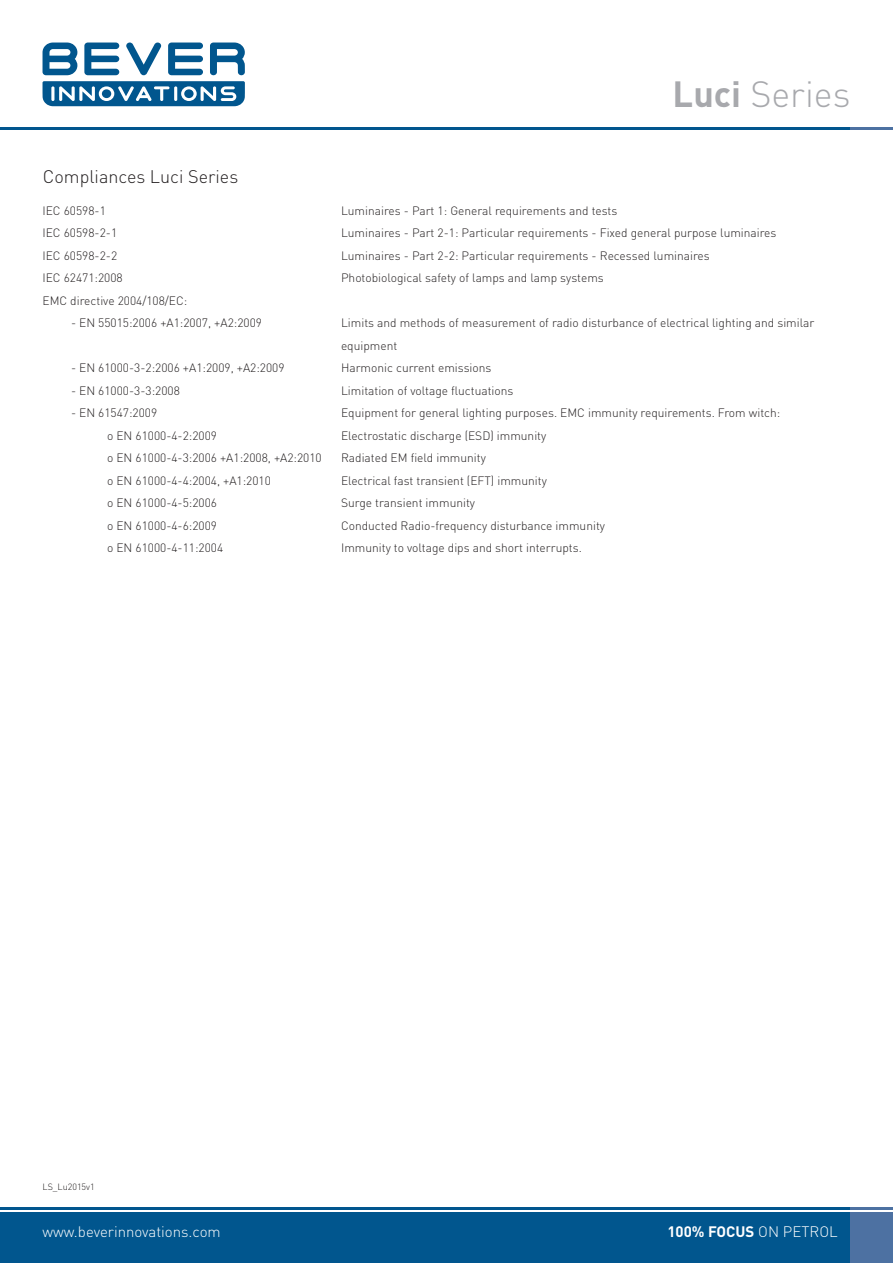
<style>
.page{position:relative;width:893px;height:1263px;background:#fff}
.page>*{position:absolute;margin:0;border:0;box-sizing:border-box;transform-origin:0 0}
.t1{font:300 36px "DIN";color:#a8a9ad}
.t2{font:300 18px "DIN";color:#231f20}
.t3{font:300 15px "DIN";color:#fff}
.t4{font:700 15px "DIN";color:#fff}
.t5{font:300 12px/22.5px "DIN";color:#231f20}
.t6{font:300 9px "DIN";color:#231f20}
.s1{font-weight:700}
.s2{font-weight:300}
</style>
<div class="page">
<div style="left:0;top:1212px;width:850px;height:51px;background:#01568e"></div>
<div style="left:850px;top:1212px;width:43px;height:51px;background:#4d71a2"></div>
<hr style="left:0;top:1208px;width:850px;height:2px;background:#01568e">
<hr style="left:850px;top:1208px;width:43px;height:2px;background:#4d71a2">
<hr style="left:0;top:128px;width:850px;height:2px;background:#01568e">
<hr style="left:850px;top:128px;width:43px;height:2px;background:#4d71a2">
<svg style="left:84px;top:43px;width:35px;height:32px"></svg>
<svg style="left:168px;top:43px;width:35px;height:32px"></svg>
<svg style="left:210px;top:43px;width:35px;height:32px"></svg>
<svg style="left:126px;top:43px;width:35px;height:32px"></svg>
<svg style="left:43px;top:43px;width:34px;height:32px"></svg>
<svg style="left:43px;top:81px;width:202px;height:25px"></svg>
<h2 class="t2" style="left:43px;top:164px;width:197px">Compliances Luci Series</h2>
<h1 class="t1" style="left:673px;top:70px;width:179px"><span class="s1">Luci</span> Series</h1>
<p class="t5" style="left:43px;top:199px;width:65px">IEC 60598-1</p>
<p class="t5" style="left:341px;top:199px;width:278px">Luminaires - Part 1: General requirements and tests</p>
<p class="t5" style="left:43px;top:221px;width:76px">IEC 60598-2-1</p>
<p class="t5" style="left:341px;top:221px;width:437px">Luminaires - Part 2-1: Particular requirements - Fixed general purpose luminaires</p>
<p class="t5" style="left:43px;top:244px;width:76px">IEC 60598-2-2</p>
<p class="t5" style="left:341px;top:244px;width:370px">Luminaires - Part 2-2: Particular requirements - Recessed luminaires</p>
<p class="t5" style="left:43px;top:266px;width:82px">IEC 62471:2008</p>
<p class="t5" style="left:341px;top:266px;width:264px">Photobiological safety of lamps and lamp systems</p>
<p class="t5" style="left:43px;top:289px;width:146px">EMC directive 2004/108/EC:</p>
<p class="t5" style="left:71px;top:311px;width:192px">- EN 55015:2006 +A1:2007, +A2:2009</p>
<p class="t5" style="left:341px;top:311px;width:475px">Limits and methods of measurement of radio disturbance of electrical lighting and similar equipment</p>
<p class="t5" style="left:71px;top:356px;width:215px">- EN 61000-3-2:2006 +A1:2009, +A2:2009</p>
<p class="t5" style="left:341px;top:356px;width:152px">Harmonic current emissions</p>
<p class="t5" style="left:71px;top:379px;width:110px">- EN 61000-3-3:2008</p>
<p class="t5" style="left:341px;top:379px;width:174px">Limitation of voltage fluctuations</p>
<p class="t5" style="left:71px;top:401px;width:88px">- EN 61547:2009</p>
<p class="t5" style="left:341px;top:401px;width:441px">Equipment for general lighting purposes. EMC immunity requirements. From witch:</p>
<p class="t5" style="left:107px;top:424px;width:112px">o EN 61000-4-2:2009</p>
<p class="t5" style="left:341px;top:424px;width:207px">Electrostatic discharge (ESD) immunity</p>
<p class="t5" style="left:107px;top:446px;width:216px">o EN 61000-4-3:2006 +A1:2008, +A2:2010</p>
<p class="t5" style="left:341px;top:446px;width:146px">Radiated EM field immunity</p>
<p class="t5" style="left:107px;top:469px;width:165px">o EN 61000-4-4:2004, +A1:2010</p>
<p class="t5" style="left:341px;top:469px;width:207px">Electrical fast transient (EFT) immunity</p>
<p class="t5" style="left:107px;top:491px;width:112px">o EN 61000-4-5:2006</p>
<p class="t5" style="left:341px;top:491px;width:136px">Surge transient immunity</p>
<p class="t5" style="left:107px;top:514px;width:112px">o EN 61000-4-6:2009</p>
<p class="t5" style="left:341px;top:514px;width:265px">Conducted Radio-frequency disturbance immunity</p>
<p class="t5" style="left:107px;top:536px;width:118px">o EN 61000-4-11:2004</p>
<p class="t5" style="left:341px;top:536px;width:242px">Immunity to voltage dips and short interrupts.</p>
<p class="t6" style="left:43px;top:1180px;width:54px">LS_Lu2015v1</p>
<p class="t3" style="left:43px;top:1221px;width:180px">www.beverinnovations.com</p>
<p class="t4" style="left:667px;top:1221px;width:172px">100% FOCUS <span class="s2">ON PETROL</span></p>
</div>
